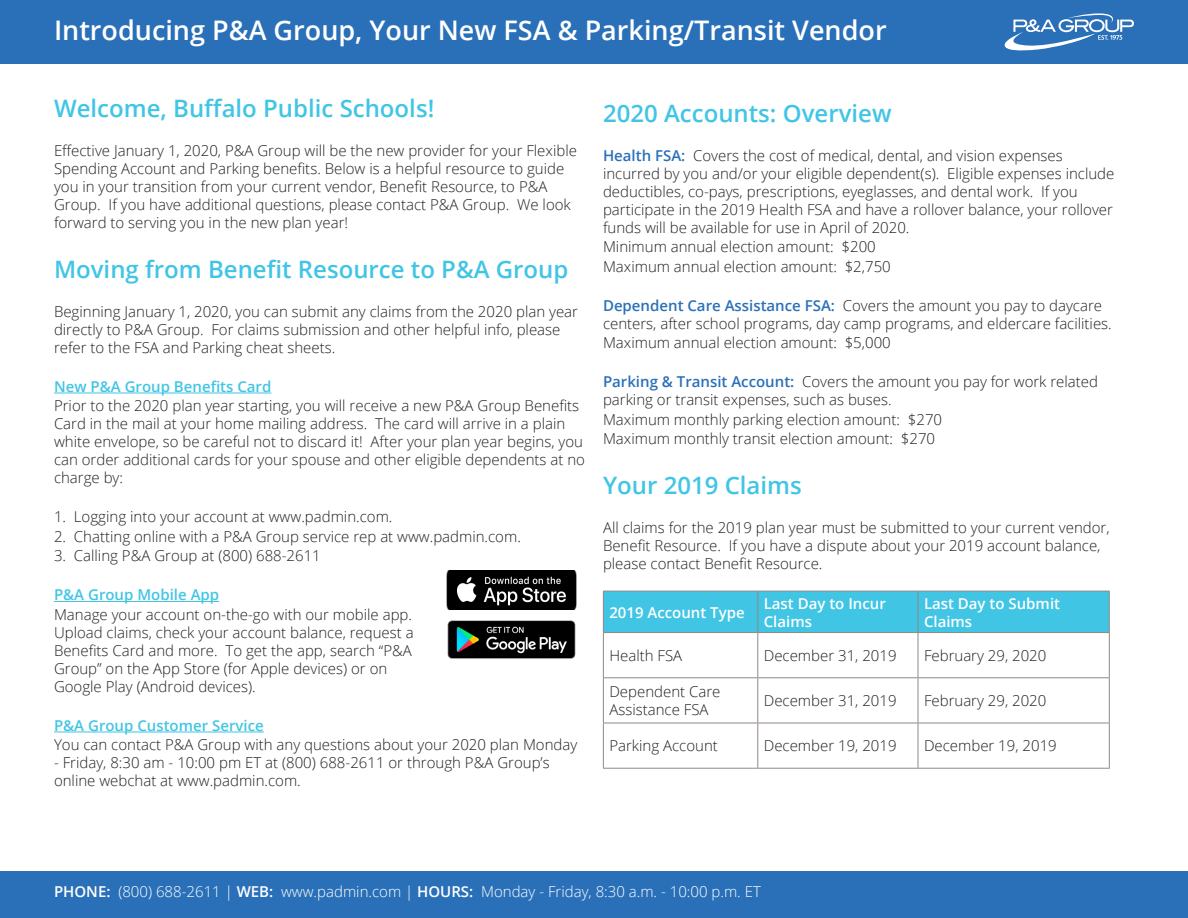
<style>
.page{position:relative;width:1188px;height:918px;background:#fff}
.page>*{position:absolute;margin:0;border:0;box-sizing:border-box;transform-origin:0 0}
.t1{font:600 27px "Open Sans";color:#fff}
.t2{font:600 24px "Open Sans";color:#41c5e5}
.t3{font:300 15px/18px "Open Sans";color:#231f20}
.t4{font:300 15px "Open Sans";color:#fff}
.t5{font:600 15px "Open Sans";color:#41c5e5}
.t6{font:600 15px/18px "Open Sans";color:#fff}
.s1{font-weight:600;color:#2a70b8}
.s2{font-weight:600}
</style>
<div class="page">
<hr style="left:54px;top:393px;width:217px;height:1px;background:#41c5e5">
<hr style="left:54px;top:601px;width:165px;height:1px;background:#41c5e5">
<hr style="left:54px;top:732px;width:210px;height:1px;background:#41c5e5">
<div style="left:0;top:0;width:1188px;height:64px;background:#2a70b8"></div>
<svg style="left:1005px;top:13px;width:129px;height:37px"></svg>
<div style="left:604px;top:592px;width:505px;height:40px;background:#41c5e5"></div>
<hr style="left:603px;top:591px;width:155px;height:1px;background:#918883">
<hr style="left:603px;top:591px;width:1px;height:41px;background:#918883">
<hr style="left:758px;top:591px;width:160px;height:1px;background:#918883">
<hr style="left:757px;top:591px;width:1px;height:41px;background:#918883">
<hr style="left:918px;top:591px;width:192px;height:1px;background:#918883">
<hr style="left:918px;top:591px;width:1px;height:41px;background:#918883">
<hr style="left:1109px;top:591px;width:1px;height:41px;background:#918883">
<hr style="left:603px;top:632px;width:155px;height:1px;background:#918883">
<hr style="left:603px;top:633px;width:1px;height:44px;background:#918883">
<hr style="left:758px;top:632px;width:160px;height:1px;background:#918883">
<hr style="left:757px;top:633px;width:1px;height:44px;background:#918883">
<hr style="left:918px;top:632px;width:192px;height:1px;background:#918883">
<hr style="left:918px;top:633px;width:1px;height:44px;background:#918883">
<hr style="left:1109px;top:633px;width:1px;height:44px;background:#918883">
<hr style="left:603px;top:677px;width:155px;height:1px;background:#918883">
<hr style="left:603px;top:678px;width:1px;height:45px;background:#918883">
<hr style="left:758px;top:677px;width:160px;height:1px;background:#918883">
<hr style="left:757px;top:678px;width:1px;height:45px;background:#918883">
<hr style="left:918px;top:677px;width:192px;height:1px;background:#918883">
<hr style="left:918px;top:678px;width:1px;height:45px;background:#918883">
<hr style="left:1109px;top:678px;width:1px;height:45px;background:#918883">
<hr style="left:603px;top:723px;width:155px;height:1px;background:#918883">
<hr style="left:603px;top:723px;width:1px;height:45px;background:#918883">
<hr style="left:918px;top:723px;width:192px;height:1px;background:#918883">
<hr style="left:1109px;top:723px;width:1px;height:45px;background:#918883">
<hr style="left:603px;top:768px;width:155px;height:1px;background:#918883">
<hr style="left:918px;top:768px;width:192px;height:1px;background:#918883">
<hr style="left:758px;top:723px;width:160px;height:1px;background:#918883">
<hr style="left:757px;top:723px;width:1px;height:45px;background:#918883">
<hr style="left:918px;top:723px;width:1px;height:45px;background:#918883">
<hr style="left:758px;top:768px;width:160px;height:1px;background:#918883">
<div style="left:0;top:871px;width:1188px;height:47px;background:#2a70b8"></div>
<img style="left:446px;top:571px;width:131px;height:38px">
<img style="left:447px;top:620px;width:129px;height:39px">
<p class="t1" style="left:54px;top:11px;width:834px">Introducing P&amp;A Group, Your New FSA &amp; Parking/Transit Vendor</p>
<p class="t2" style="left:54px;top:92px;width:382px">Welcome, Buffalo Public Schools!</p>
<p class="t3" style="left:54px;top:141px;width:524px">Effective January 1, 2020, P&amp;A Group will be the new provider for your Flexible Spending Account and Parking benefits. Below is a helpful resource to guide you in your transition from your current vendor, Benefit Resource, to P&amp;A Group. If you have additional questions, please contact P&amp;A Group. We look forward to serving you in the new plan year!</p>
<p class="t2" style="left:54px;top:253px;width:516px">Moving from Benefit Resource to P&amp;A Group</p>
<p class="t3" style="left:54px;top:302px;width:526px">Beginning January 1, 2020, you can submit any claims from the 2020 plan year directly to P&amp;A Group. For claims submission and other helpful info, please refer to the FSA and Parking cheat sheets.</p>
<p class="t5" style="left:54px;top:376px;width:219px">New P&amp;A Group Benefits Card</p>
<p class="t3" style="left:54px;top:397px;width:533px">Prior to the 2020 plan year starting, you will receive a new P&amp;A Group Benefits Card in the mail at your home mailing address. The card will arrive in a plain white envelope, so be careful not to discard it! After your plan year begins, you can order additional cards for your spouse and other eligible dependents at no charge by:</p>
<p class="t3" style="left:54px;top:508px;width:340px">1. Logging into your account at www.padmin.com.</p>
<p class="t3" style="left:54px;top:527px;width:468px">2. Chatting online with a P&amp;A Group service rep at www.padmin.com.</p>
<p class="t3" style="left:54px;top:547px;width:268px">3. Calling P&amp;A Group at (800) 688-2611</p>
<p class="t5" style="left:54px;top:585px;width:167px">P&amp;A Group Mobile App</p>
<p class="t3" style="left:54px;top:605px;width:361px">Manage your account on-the-go with our mobile app.<br>Upload claims, check your account balance, request a Benefits Card and more. To get the app, search “P&amp;A Group” on the App Store (for Apple devices) or on Google Play (Android devices).</p>
<p class="t5" style="left:54px;top:715px;width:211px">P&amp;A Group Customer Service</p>
<p class="t3" style="left:54px;top:736px;width:525px">You can contact P&amp;A Group with any questions about your 2020 plan Monday</p>
<p class="t3" style="left:54px;top:754px;width:497px">- Friday, 8:30 am - 10:00 pm ET at (800) 688-2611 or through P&amp;A Group’s online webchat at www.padmin.com.</p>
<p class="t2" style="left:603px;top:96px;width:290px">2020 Accounts: Overview</p>
<p class="t3" style="left:603px;top:146px;width:513px"><span class="s1">Health FSA:</span> Covers the cost of medical, dental, and vision expenses incurred by you and/or your eligible dependent(s). Eligible expenses include deductibles, co-pays, prescriptions, eyeglasses, and dental work. If you participate in the 2019 Health FSA and have a rollover balance, your rollover funds will be available for use in April of 2020.</p>
<p class="t3" style="left:603px;top:237px;width:274px">Minimum annual election amount: $200</p>
<p class="t3" style="left:603px;top:257px;width:289px">Maximum annual election amount: $2,750</p>
<p class="t3" style="left:603px;top:296px;width:510px"><span class="s1">Dependent Care Assistance FSA:</span> Covers the amount you pay to daycare centers, after school programs, day camp programs, and eldercare facilities.</p>
<p class="t3" style="left:603px;top:333px;width:289px">Maximum annual election amount: $5,000</p>
<p class="t3" style="left:603px;top:372px;width:497px"><span class="s1">Parking &amp; Transit Account:</span> Covers the amount you pay for work related parking or transit expenses, such as buses.</p>
<p class="t3" style="left:603px;top:410px;width:341px">Maximum monthly parking election amount: $270</p>
<p class="t3" style="left:603px;top:429px;width:334px">Maximum monthly transit election amount: $270</p>
<p class="t2" style="left:603px;top:469px;width:200px">Your 2019 Claims</p>
<p class="t3" style="left:603px;top:518px;width:508px">All claims for the 2019 plan year must be submitted to your current vendor,<br>Benefit Resource. If you have a dispute about your 2019 account balance, please contact Benefit Resource.</p>
<p class="t6" style="left:609px;top:603px;width:137px">2019 Account Type</p>
<p class="t6" style="left:764px;top:594px;width:124px">Last Day to Incur<br>Claims</p>
<p class="t6" style="left:924px;top:594px;width:138px">Last Day to Submit<br>Claims</p>
<p class="t3" style="left:609px;top:646px;width:74px">Health FSA</p>
<p class="t3" style="left:764px;top:646px;width:134px">December 31, 2019</p>
<p class="t3" style="left:924px;top:646px;width:124px">February 29, 2020</p>
<p class="t3" style="left:609px;top:682px;width:113px">Dependent Care<br>Assistance FSA</p>
<p class="t3" style="left:764px;top:691px;width:134px">December 31, 2019</p>
<p class="t3" style="left:924px;top:691px;width:124px">February 29, 2020</p>
<p class="t3" style="left:609px;top:737px;width:110px">Parking Account</p>
<p class="t3" style="left:764px;top:737px;width:134px">December 19, 2019</p>
<p class="t3" style="left:924px;top:737px;width:134px">December 19, 2019</p>
<p class="t4" style="left:54px;top:881px;width:708px"><span class="s2">PHONE:</span> (800) 688-2611 | <span class="s2">WEB:</span> www.padmin.com | <span class="s2">HOURS:</span> Monday - Friday, 8:30 a.m. - 10:00 p.m. ET</p>
</div>
